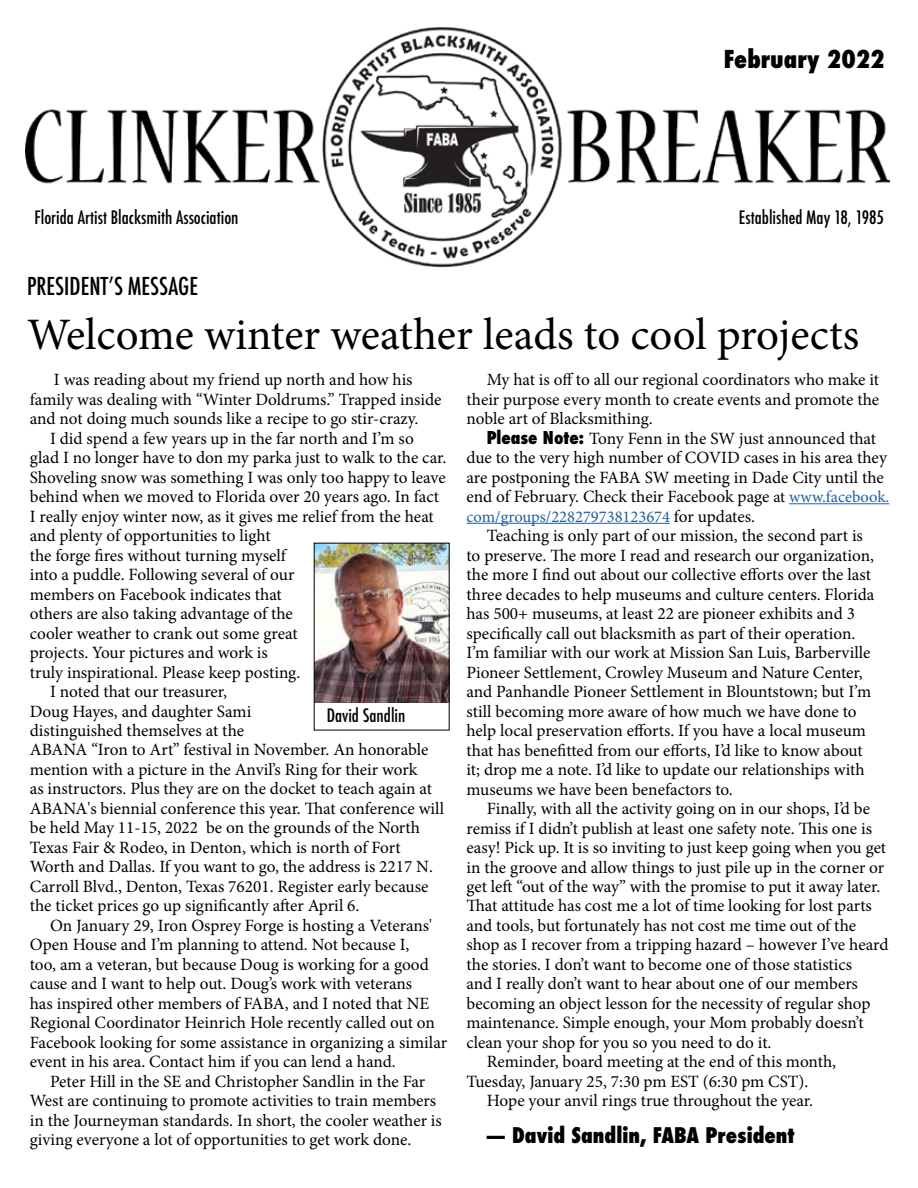
<style>
.page{position:relative;width:918px;height:1188px;background:#fff}
.page>*{position:absolute;margin:0;border:0;box-sizing:border-box;transform-origin:0 0}
.t1{font:45px "Minion Pro";color:#000}
.t2{font:500 condensed 24px "Futura";color:#000}
.t3{font:800 condensed 24px "Futura";color:#000}
.t4{font:800 condensed 21px "Futura";color:#000}
.t5{font:500 condensed 18px "Futura";color:#000}
.t6{font:17.25px/19.5px "Minion Pro";letter-spacing:-.005em;color:#000;text-align:justify}
.t7{font:16.5px "Minion Pro";color:#215e9e}
.s1{font-family:"Futura";font-weight:800;font-stretch:condensed}
.s2{font-size:16.5px}
.s3{font-size:16.5px;color:#215e9e}
.s4{font-size:17.25px;color:#000}
.s5{font-weight:700;font-stretch:normal}
</style>
<div class="page">
<img style="left:26px;top:27px;width:864px;height:241px">
<img style="left:316px;top:545px;width:132px;height:157px">
<hr style="left:789px;top:503px;width:100px;height:1px;background:#215e9e">
<hr style="left:466px;top:523px;width:204px;height:1px;background:#215e9e">
<h2 class="t3" style="left:724px;top:43px;width:162px">February 2022</h2>
<p class="t5" style="left:34px;top:206px;width:206px">Florida Artist Blacksmith Association</p>
<p class="t5" style="left:739px;top:206px;width:147px">Established May 18, 1985</p>
<h2 class="t2" style="left:27px;top:270px;width:173px">PRESIDENT’S MESSAGE</h2>
<h1 class="t1" style="left:27px;top:305px;width:834px">Welcome winter weather leads to cool projects</h1>
<p class="t6" style="left:54px;top:370px;width:360px">I was reading about my friend up north and how his</p>
<p class="t6" style="left:30px;top:389px;width:413px">family was dealing with “Winter Doldrums.” Trapped inside</p>
<p class="t6" style="left:30px;top:409px;width:390px">and not doing much sounds like a recipe to go stir-crazy.</p>
<p class="t6" style="left:50px;top:428px;width:365px">I did spend a few years up in the far north and I’m so</p>
<p class="t6" style="left:30px;top:448px;width:418px">glad I no longer have to don my parka just to walk to the car.</p>
<p class="t6" style="left:30px;top:467px;width:417px">Shoveling snow was something I was only too happy to leave</p>
<p class="t6" style="left:30px;top:487px;width:411px">behind when we moved to Florida over 20 years ago. In fact</p>
<p class="t6" style="left:30px;top:506px;width:406px">I really enjoy winter now, as it gives me relief from the heat</p>
<p class="t6" style="left:30px;top:526px;width:242px">and plenty of opportunities to light</p>
<p class="t6" style="left:30px;top:545px;width:258px">the forge fires without turning myself</p>
<p class="t6" style="left:30px;top:565px;width:266px">into a puddle. Following several of our</p>
<p class="t6" style="left:30px;top:584px;width:254px">members on Facebook indicates that</p>
<p class="t6" style="left:30px;top:604px;width:265px">others are also taking advantage of the</p>
<p class="t6" style="left:30px;top:623px;width:269px">cooler weather to crank out some great</p>
<p class="t6" style="left:30px;top:643px;width:239px">projects. Your pictures and work is</p>
<p class="t6" style="left:30px;top:662px;width:272px">truly inspirational. Please keep posting.</p>
<p class="t6" style="left:50px;top:682px;width:179px">I noted that our treasurer,</p>
<p class="t6" style="left:30px;top:701px;width:223px">Doug Hayes, and daughter Sami</p>
<p class="t6" style="left:30px;top:721px;width:216px">distinguished themselves at the</p>
<p class="t6" style="left:30px;top:740px;width:400px">ABANA “Iron to Art” festival in November. An honorable</p>
<p class="t6" style="left:30px;top:760px;width:389px">mention with a picture in the Anvil’s Ring for their work</p>
<p class="t6" style="left:30px;top:779px;width:404px">as instructors. Plus they are on the docket to teach again at</p>
<p class="t6" style="left:30px;top:799px;width:416px">ABANA's biennial conference this year. That conference will</p>
<p class="t6" style="left:30px;top:818px;width:392px">be held May 11-15, 2022 be on the grounds of the North</p>
<p class="t6" style="left:30px;top:838px;width:372px">Texas Fair &amp; Rodeo, in Denton, which is north of Fort</p>
<p class="t6" style="left:30px;top:857px;width:405px">Worth and Dallas. If you want to go, the address is 2217 N.</p>
<p class="t6" style="left:30px;top:877px;width:400px">Carroll Blvd., Denton, Texas 76201. Register early because</p>
<p class="t6" style="left:30px;top:896px;width:331px">the ticket prices go up significantly after April 6.</p>
<p class="t6" style="left:50px;top:916px;width:383px">On January 29, Iron Osprey Forge is hosting a Veterans'</p>
<p class="t6" style="left:30px;top:935px;width:381px">Open House and I’m planning to attend. Not because I,</p>
<p class="t6" style="left:30px;top:955px;width:401px">too, am a veteran, but because Doug is working for a good</p>
<p class="t6" style="left:30px;top:974px;width:384px">cause and I want to help out. Doug’s work with veterans</p>
<p class="t6" style="left:30px;top:994px;width:401px">has inspired other members of FABA, and I noted that NE</p>
<p class="t6" style="left:30px;top:1013px;width:407px">Regional Coordinator Heinrich Hole recently called out on</p>
<p class="t6" style="left:30px;top:1033px;width:419px">Facebook looking for some assistance in organizing a similar</p>
<p class="t6" style="left:30px;top:1052px;width:367px">event in his area. Contact him if you can lend a hand.</p>
<p class="t6" style="left:50px;top:1072px;width:377px">Peter Hill in the SE and Christopher Sandlin in the Far</p>
<p class="t6" style="left:30px;top:1091px;width:408px">West are continuing to promote activities to train members</p>
<p class="t6" style="left:30px;top:1111px;width:414px">in the Journeyman standards. In short, the cooler weather is</p>
<p class="t6" style="left:30px;top:1130px;width:383px">giving everyone a lot of opportunities to get work done.</p>
<p class="t5" style="left:327px;top:704px;width:80px">David Sandlin</p>
<p class="t6" style="left:466px;top:370px;width:414px;text-indent:20px">My hat is off to all our regional coordinators who make it their purpose every month to create events and promote the noble art of Blacksmithing.</p>
<p class="t6" style="left:466px;top:428px;width:424px;text-align:center"><span class="s1">Please Note:</span> Tony Fenn in the SW just announced that<br>due to the very high number of COVID cases in his area they are postponing the FABA SW meeting in Dade City until the end of February. Check their Facebook page <span class="s2">at</span> <span class="s3">www.facebook.</span></p>
<p class="t7" style="left:467px;top:505px;width:290px">com/groups/228279738123674 <span class="s4">for updates.</span></p>
<p class="t6" style="left:467px;top:526px;width:409px;text-align:left;text-indent:20px">Teaching is only part of our mission, the second part is to preserve. The more I read and research our organization, the more I find out about our collective efforts over the last three decades to help museums and culture centers. Florida has 500+ museums, at least 22 are pioneer exhibits and 3 specifically call out blacksmith as part of their operation.<br>I’m familiar with our work at Mission San Luis, Barberville Pioneer Settlement, Crowley Museum and Nature Center, and Panhandle Pioneer Settlement in Blountstown; but I’m still becoming more aware of how much we have done to help local preservation efforts. If you have a local museum that has benefitted from our efforts, I’d like to know about it; drop me a note. I’d like to update our relationships with museums we have been benefactors to.</p>
<p class="t6" style="left:487px;top:799px;width:385px">Finally, with all the activity going on in our shops, I’d be</p>
<p class="t6" style="left:467px;top:818px;width:407px">remiss if I didn’t publish at least one safety note. This one is</p>
<p class="t6" style="left:467px;top:838px;width:421px">easy! Pick up. It is so inviting to just keep going when you get</p>
<p class="t6" style="left:467px;top:857px;width:419px">in the groove and allow things to just pile up in the corner or</p>
<p class="t6" style="left:467px;top:877px;width:416px">get left “out of the way” with the promise to put it away later.</p>
<p class="t6" style="left:467px;top:896px;width:407px">That attitude has cost me a lot of time looking for lost parts</p>
<p class="t6" style="left:467px;top:916px;width:391px">and tools, but fortunately has not cost me time out of the</p>
<p class="t6" style="left:467px;top:935px;width:423px">shop as I recover from a tripping hazard – however I’ve heard</p>
<p class="t6" style="left:467px;top:955px;width:387px">the stories. I don’t want to become one of those statistics</p>
<p class="t6" style="left:467px;top:974px;width:393px">and I really don’t want to hear about one of our members</p>
<p class="t6" style="left:467px;top:994px;width:405px">becoming an object lesson for the necessity of regular shop</p>
<p class="t6" style="left:467px;top:1013px;width:399px">maintenance. Simple enough, your Mom probably doesn’t</p>
<p class="t6" style="left:467px;top:1033px;width:307px">clean your shop for you so you need to do it.</p>
<p class="t6" style="left:487px;top:1052px;width:351px">Reminder, board meeting at the end of this month,</p>
<p class="t6" style="left:467px;top:1072px;width:343px">Tuesday, January 25, 7:30 pm EST (6:30 pm CST).</p>
<p class="t6" style="left:487px;top:1091px;width:328px">Hope your anvil rings true throughout the year.</p>
<p class="t4" style="left:487px;top:1121px;width:309px"><span class="s5">—</span> David Sandlin, FABA President</p>
</div>
